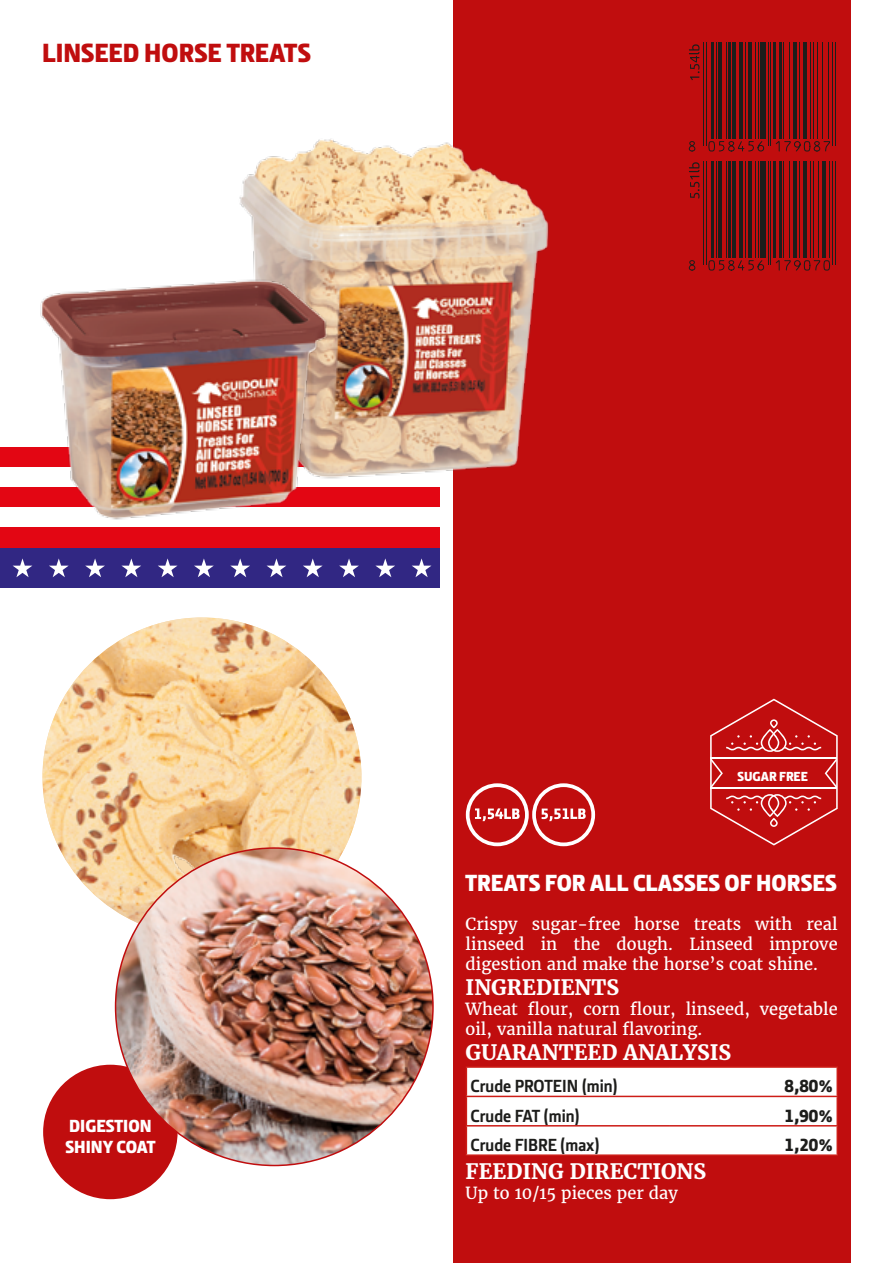
<style>
.page{position:relative;width:893px;height:1263px;background:#fff}
.page>*{position:absolute;margin:0;border:0;box-sizing:border-box;transform-origin:0 0}
.t1{font:900 27px "Section";color:#c00d0e}
.t2{font:900 24px "Section";color:#fff}
.t3{font:700 21px "Merriweather";color:#fff}
.t4{font:700 18px "Section";color:#1d1d1b}
.t5{font:900 18px/21.6px "Section";color:#fff}
.t6{font:900 18px "Section";color:#1d1d1b}
.t7{font:16.5px/19.8px "Merriweather";color:#fff;text-align:justify}
.t8{font:900 13.5px "Section";color:#fff}
</style>
<div class="page">
<div style="left:0;top:448px;width:440px;height:20px;background:#e30613"></div>
<div style="left:0;top:548px;width:440px;height:40px;background:#312783"></div>
<div style="left:0;top:488px;width:440px;height:20px;background:#e30613"></div>
<div style="left:0;top:528px;width:440px;height:20px;background:#e30613"></div>
<svg style="left:13px;top:558px;width:19px;height:19px"></svg>
<svg style="left:49px;top:558px;width:20px;height:19px"></svg>
<svg style="left:85px;top:558px;width:20px;height:19px"></svg>
<svg style="left:121px;top:558px;width:20px;height:19px"></svg>
<svg style="left:158px;top:558px;width:20px;height:19px"></svg>
<svg style="left:194px;top:558px;width:20px;height:19px"></svg>
<svg style="left:230px;top:558px;width:20px;height:19px"></svg>
<svg style="left:267px;top:558px;width:19px;height:19px"></svg>
<svg style="left:303px;top:558px;width:20px;height:19px"></svg>
<svg style="left:339px;top:558px;width:20px;height:19px"></svg>
<svg style="left:375px;top:558px;width:20px;height:19px"></svg>
<svg style="left:412px;top:558px;width:19px;height:19px"></svg>
<img style="left:43px;top:617px;width:318px;height:319px;border-radius:159px">
<div style="left:43px;top:1065px;width:135px;height:134px;background:#c00d0e;border-radius:50%"></div>
<div style="left:453px;top:0;width:397px;height:1263px;background:#c00d0e"></div>
<hr style="left:466px;top:1066px;width:203px;height:2px;background:#cd1d17">
<hr style="left:669px;top:1066px;width:169px;height:2px;background:#cd1d17">
<hr style="left:836px;top:1068px;width:2px;height:28px;background:#cd1d17">
<hr style="left:669px;top:1096px;width:169px;height:1px;background:#cd1d17">
<hr style="left:836px;top:1097px;width:2px;height:28px;background:#cd1d17">
<svg style="left:466px;top:1067px;width:371px;height:87px"></svg>
<hr style="left:669px;top:1125px;width:169px;height:1px;background:#cd1d17">
<hr style="left:836px;top:1126px;width:2px;height:28px;background:#cd1d17">
<hr style="left:466px;top:1154px;width:203px;height:2px;background:#cd1d17">
<hr style="left:669px;top:1154px;width:169px;height:2px;background:#cd1d17">
<div style="left:532px;top:783px;width:63px;height:63px;border:4px solid #fff;border-radius:50%"></div>
<svg style="left:542px;top:808px;width:44px;height:13px"></svg>
<div style="left:466px;top:783px;width:63px;height:63px;border:4px solid #fff;border-radius:50%"></div>
<svg style="left:475px;top:808px;width:45px;height:13px"></svg>
<img style="left:239px;top:139px;width:310px;height:369px">
<img style="left:23px;top:233px;width:320px;height:295px">
<img style="left:116px;top:848px;width:317px;height:317px;border-radius:159px">
<svg style="left:710px;top:699px;width:128px;height:146px"></svg>
<hr style="left:703px;top:43px;width:1px;height:103px;background:#1d1d1b">
<hr style="left:706px;top:43px;width:1px;height:103px;background:#1d1d1b">
<hr style="left:711px;top:43px;width:3px;height:96px;background:#1d1d1b">
<hr style="left:716px;top:43px;width:1px;height:96px;background:#1d1d1b">
<hr style="left:718px;top:43px;width:4px;height:96px;background:#1d1d1b">
<hr style="left:725px;top:43px;width:1px;height:96px;background:#1d1d1b">
<hr style="left:728px;top:43px;width:3px;height:96px;background:#1d1d1b">
<hr style="left:732px;top:43px;width:4px;height:96px;background:#1d1d1b">
<hr style="left:740px;top:43px;width:3px;height:96px;background:#1d1d1b">
<hr style="left:745px;top:43px;width:1px;height:96px;background:#1d1d1b">
<hr style="left:748px;top:43px;width:4px;height:96px;background:#1d1d1b">
<hr style="left:755px;top:43px;width:1px;height:96px;background:#1d1d1b">
<hr style="left:758px;top:43px;width:1px;height:96px;background:#1d1d1b">
<div style="left:761px;top:43px;width:5px;height:96px;background:#1d1d1b"></div>
<hr style="left:768px;top:43px;width:1px;height:103px;background:#1d1d1b">
<hr style="left:770px;top:43px;width:1px;height:103px;background:#1d1d1b">
<hr style="left:773px;top:43px;width:3px;height:96px;background:#1d1d1b">
<hr style="left:779px;top:43px;width:2px;height:96px;background:#1d1d1b">
<hr style="left:783px;top:43px;width:1px;height:96px;background:#1d1d1b">
<hr style="left:789px;top:43px;width:1px;height:96px;background:#1d1d1b">
<hr style="left:793px;top:43px;width:4px;height:96px;background:#1d1d1b">
<hr style="left:798px;top:43px;width:1px;height:96px;background:#1d1d1b">
<hr style="left:803px;top:43px;width:3px;height:96px;background:#1d1d1b">
<hr style="left:810px;top:43px;width:1px;height:96px;background:#1d1d1b">
<hr style="left:812px;top:43px;width:1px;height:96px;background:#1d1d1b">
<hr style="left:817px;top:43px;width:1px;height:96px;background:#1d1d1b">
<hr style="left:822px;top:43px;width:1px;height:96px;background:#1d1d1b">
<hr style="left:828px;top:43px;width:1px;height:96px;background:#1d1d1b">
<hr style="left:832px;top:43px;width:1px;height:103px;background:#1d1d1b">
<hr style="left:835px;top:43px;width:1px;height:103px;background:#1d1d1b">
<hr style="left:703px;top:162px;width:1px;height:103px;background:#1d1d1b">
<hr style="left:706px;top:162px;width:1px;height:103px;background:#1d1d1b">
<hr style="left:711px;top:162px;width:3px;height:96px;background:#1d1d1b">
<hr style="left:716px;top:162px;width:1px;height:96px;background:#1d1d1b">
<hr style="left:718px;top:162px;width:4px;height:96px;background:#1d1d1b">
<hr style="left:725px;top:162px;width:1px;height:96px;background:#1d1d1b">
<hr style="left:728px;top:162px;width:3px;height:96px;background:#1d1d1b">
<hr style="left:732px;top:162px;width:4px;height:96px;background:#1d1d1b">
<hr style="left:740px;top:162px;width:3px;height:96px;background:#1d1d1b">
<hr style="left:745px;top:162px;width:1px;height:96px;background:#1d1d1b">
<hr style="left:748px;top:162px;width:4px;height:96px;background:#1d1d1b">
<hr style="left:755px;top:162px;width:1px;height:96px;background:#1d1d1b">
<hr style="left:758px;top:162px;width:1px;height:96px;background:#1d1d1b">
<div style="left:761px;top:162px;width:5px;height:96px;background:#1d1d1b"></div>
<hr style="left:768px;top:162px;width:1px;height:103px;background:#1d1d1b">
<hr style="left:770px;top:162px;width:1px;height:103px;background:#1d1d1b">
<hr style="left:773px;top:162px;width:3px;height:96px;background:#1d1d1b">
<hr style="left:779px;top:162px;width:2px;height:96px;background:#1d1d1b">
<hr style="left:783px;top:162px;width:1px;height:96px;background:#1d1d1b">
<hr style="left:789px;top:162px;width:1px;height:96px;background:#1d1d1b">
<hr style="left:793px;top:162px;width:4px;height:96px;background:#1d1d1b">
<hr style="left:798px;top:162px;width:1px;height:96px;background:#1d1d1b">
<hr style="left:803px;top:162px;width:3px;height:96px;background:#1d1d1b">
<hr style="left:810px;top:162px;width:1px;height:96px;background:#1d1d1b">
<hr style="left:812px;top:162px;width:1px;height:96px;background:#1d1d1b">
<hr style="left:818px;top:162px;width:1px;height:96px;background:#1d1d1b">
<hr style="left:822px;top:162px;width:4px;height:96px;background:#1d1d1b">
<hr style="left:829px;top:162px;width:1px;height:96px;background:#1d1d1b">
<hr style="left:832px;top:162px;width:1px;height:103px;background:#1d1d1b">
<hr style="left:835px;top:162px;width:1px;height:103px;background:#1d1d1b">
<svg style="left:688px;top:260px;width:143px;height:11px"></svg>
<svg style="left:689px;top:44px;width:10px;height:36px"></svg>
<svg style="left:688px;top:141px;width:142px;height:57px"></svg>
<h1 class="t1" style="left:42px;top:36px;width:270px">LINSEED HORSE TREATS</h1>
<p class="t5" style="left:65px;top:1115px;width:92px">DIGESTION<br>SHINY COAT</p>
<p class="t8" style="left:737px;top:768px;width:72px">SUGAR FREE</p>
<h2 class="t2" style="left:466px;top:867px;width:373px">TREATS FOR ALL CLASSES OF HORSES</h2>
<p class="t7" style="left:466px;top:914px;width:374px">Crispy sugar-free horse treats with real linseed in the dough. Linseed improve digestion and make the horse’s coat shine.</p>
<p class="t3" style="left:466px;top:974px;width:155px">INGREDIENTS</p>
<p class="t7" style="left:466px;top:999px;width:374px">Wheat flour, corn flour, linseed, vegetable oil, vanilla natural flavoring.</p>
<p class="t3" style="left:466px;top:1039px;width:267px">GUARANTEED ANALYSIS</p>
<p class="t4" style="left:471px;top:1075px;width:149px">Crude PROTEIN (min)</p>
<p class="t6" style="left:785px;top:1074px;width:50px">8,80%</p>
<p class="t4" style="left:471px;top:1104px;width:111px">Crude FAT (min)</p>
<p class="t6" style="left:785px;top:1104px;width:50px">1,90%</p>
<p class="t4" style="left:471px;top:1134px;width:131px">Crude FIBRE (max)</p>
<p class="t6" style="left:785px;top:1133px;width:50px">1,20%</p>
<p class="t3" style="left:466px;top:1159px;width:242px">FEEDING DIRECTIONS</p>
<p class="t7" style="left:466px;top:1183px;width:214px">Up to 10/15 pieces per day</p>
</div>
